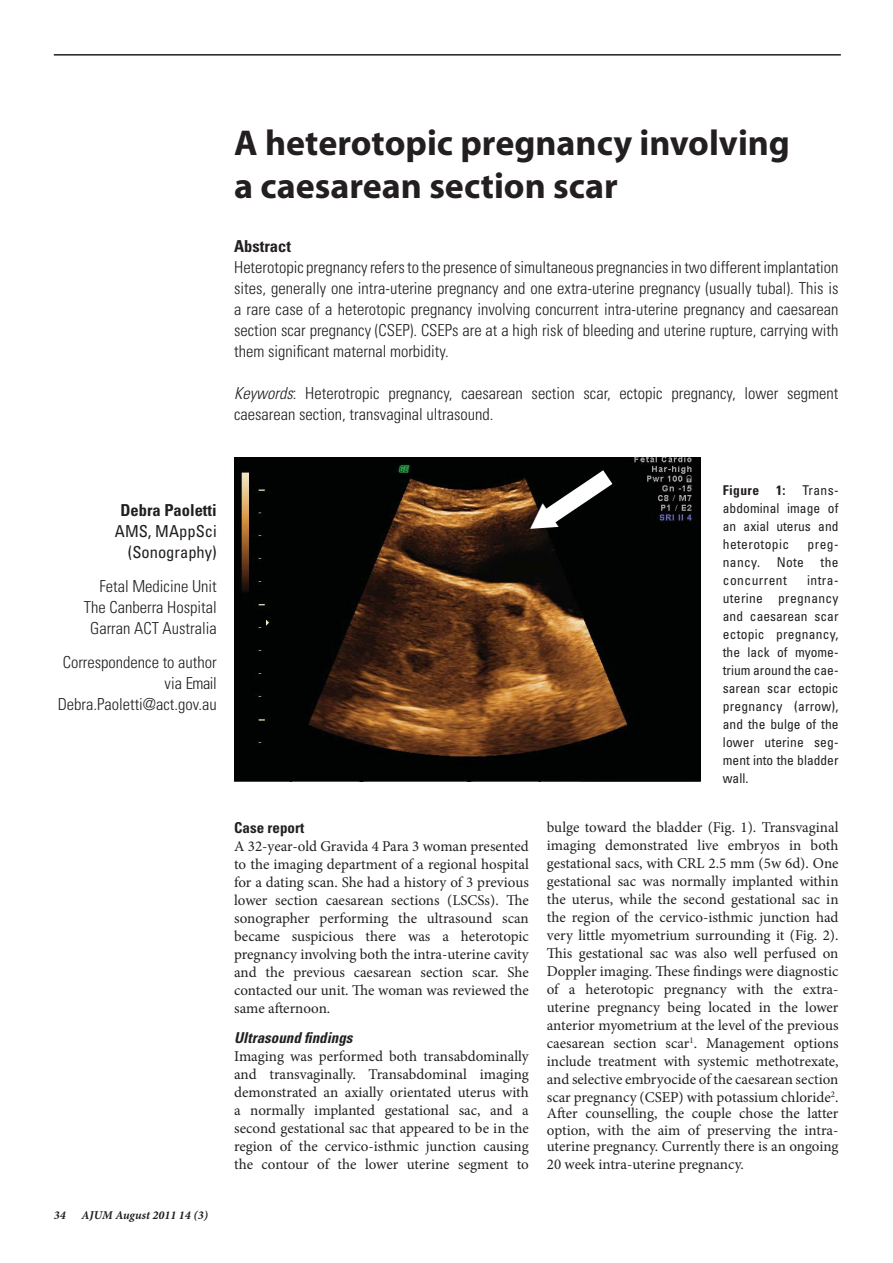
<style>
.page{position:relative;width:893px;height:1263px;background:#fff}
.page>*{position:absolute;margin:0;border:0;box-sizing:border-box;transform-origin:0 0}
.t1{font:700 36px/43.2px "Myriad";color:#231f20}
.t2{font:300 condensed 16.5px/21px "Univers";color:#231f20;text-align:right}
.t3{font:condensed 16.5px/21px "Univers";color:#231f20;text-align:right}
.t4{font:700 condensed 16.5px "Univers";color:#231f20}
.t5{font:15px/18px "Minion Pro";color:#231f20;text-align:justify}
.t6{font:italic 700 condensed 15px "Univers";color:#231f20}
.t7{font:700 condensed 15px "Univers";color:#231f20}
.t8{font:condensed 13.5px/18px "Univers";letter-spacing:.005em;color:#231f20;text-align:justify}
.t9{font:700 condensed 13.5px "Univers";letter-spacing:.025em;color:#231f20}
.t10{font:italic 700 12px "Minion Pro";color:#231f20}
.s1{font-style:italic}
</style>
<div class="page">
<img style="left:234px;top:457px;width:466px;height:324px">
<hr style="left:54px;top:54px;width:786px;height:2px;background:#231f20">
<svg style="left:522px;top:457px;width:108px;height:84px;background:#282724"></svg>
<h1 class="t1" style="left:234px;top:124px;width:557px">A heterotopic pregnancy involving a caesarean section scar</h1>
<p class="t4" style="left:234px;top:240px;width:58px">Abstract</p>
<p class="t2" style="left:234px;top:259px;width:606px;text-align:justify">Heterotopic pregnancy refers to the presence of simultaneous pregnancies in two different implantation sites, generally one intra-uterine pregnancy and one extra-uterine pregnancy (usually tubal). This is a rare case of a heterotopic pregnancy involving concurrent intra-uterine pregnancy and caesarean section scar pregnancy (CSEP). CSEPs are at a high risk of bleeding and uterine rupture, carrying with them significant maternal morbidity.</p>
<p class="t2" style="left:234px;top:385px;width:606px;text-align:left"><span class="s1">Keywords</span>: Heterotropic pregnancy, caesarean section scar, ectopic pregnancy, lower segment caesarean section, transvaginal ultrasound.</p>
<p class="t4" style="left:120px;top:504px;width:98px">Debra Paoletti</p>
<p class="t3" style="left:115px;top:522px;width:103px">AMS, MAppSci (Sonography)</p>
<p class="t2" style="left:84px;top:577px;width:134px">Fetal Medicine Unit<br>The Canberra Hospital<br>Garran ACT Australia</p>
<p class="t2" style="left:58px;top:653px;width:160px">Correspondence to author via Email<br>Debra.Paoletti@act.gov.au</p>
<p class="t10" style="left:54px;top:1210px;width:13px">34</p>
<p class="t10" style="left:81px;top:1210px;width:128px">AJUM August 2011 14 (3)</p>
<p class="t7" style="left:234px;top:822px;width:71px">Case report</p>
<p class="t5" style="left:234px;top:838px;width:296px">A 32-year-old Gravida 4 Para 3 woman presented to the imaging department of a regional hospital for a dating scan. She had a history of 3 previous lower section caesarean sections (LSCSs). The sonographer performing the ultrasound scan became suspicious there was a heterotopic pregnancy involving both the intra-uterine cavity and the previous caesarean section scar. She contacted our unit. The woman was reviewed the same afternoon.</p>
<p class="t6" style="left:234px;top:1033px;width:120px">Ultrasound findings</p>
<p class="t5" style="left:234px;top:1049px;width:296px">Imaging was performed both transabdominally and transvaginally. Transabdominal imaging demonstrated an axially orientated uterus with a normally implanted gestational sac, and a second gestational sac that appeared to be in the region of the cervico-isthmic junction causing the contour of the lower uterine segment to</p>
<p class="t9" style="left:722px;top:486px;width:38px">Figure</p>
<p class="t9" style="left:776px;top:486px;width:11px">1:</p>
<p class="t8" style="left:722px;top:483px;width:117px;text-indent:80px">Trans&shy;abdominal image of an axial uterus and heterotopic</p>
<p class="t8" style="left:722px;top:537px;width:117px;text-indent:85px">preg&shy;nancy. Note the concurrent</p>
<p class="t8" style="left:722px;top:573px;width:117px;text-indent:84px">intra&shy;uterine pregnancy and caesarean scar ectopic pregnancy, the lack of myome&shy;trium around the cae&shy;sarean scar ectopic pregnancy (arrow), and the bulge of the lower uterine seg&shy;ment into the bladder wall.</p>
<p class="t5" style="left:547px;top:819px;width:293px">bulge toward the bladder (Fig. 1). Transvaginal imaging demonstrated live embryos in both gestational sacs, with CRL 2.5 mm (5w 6d). One gestational sac was normally implanted within the uterus, while the second gestational sac in the region of the cervico-isthmic junction had very little myometrium surrounding it (Fig. 2).<br>This gestational sac was also well perfused on Doppler imaging. These findings were diagnostic of a heterotopic pregnancy with the extra&shy;uterine pregnancy being located in the lower anterior myometrium at the level of the previous caesarean section scar<sup>1</sup>. Management options include treatment with systemic methotrexate, and selective embryocide of the caesarean section scar pregnancy (CSEP) with potassium chloride<sup>2</sup>.</p>
<p class="t5" style="left:547px;top:1106px;width:293px;line-height:16.5px">After counselling, the couple chose the latter option, with the aim of preserving the intra&shy;uterine pregnancy. Currently there is an ongoing</p>
<p class="t5" style="left:547px;top:1157px;width:198px">20 week intra-uterine pregnancy.</p>
</div>
